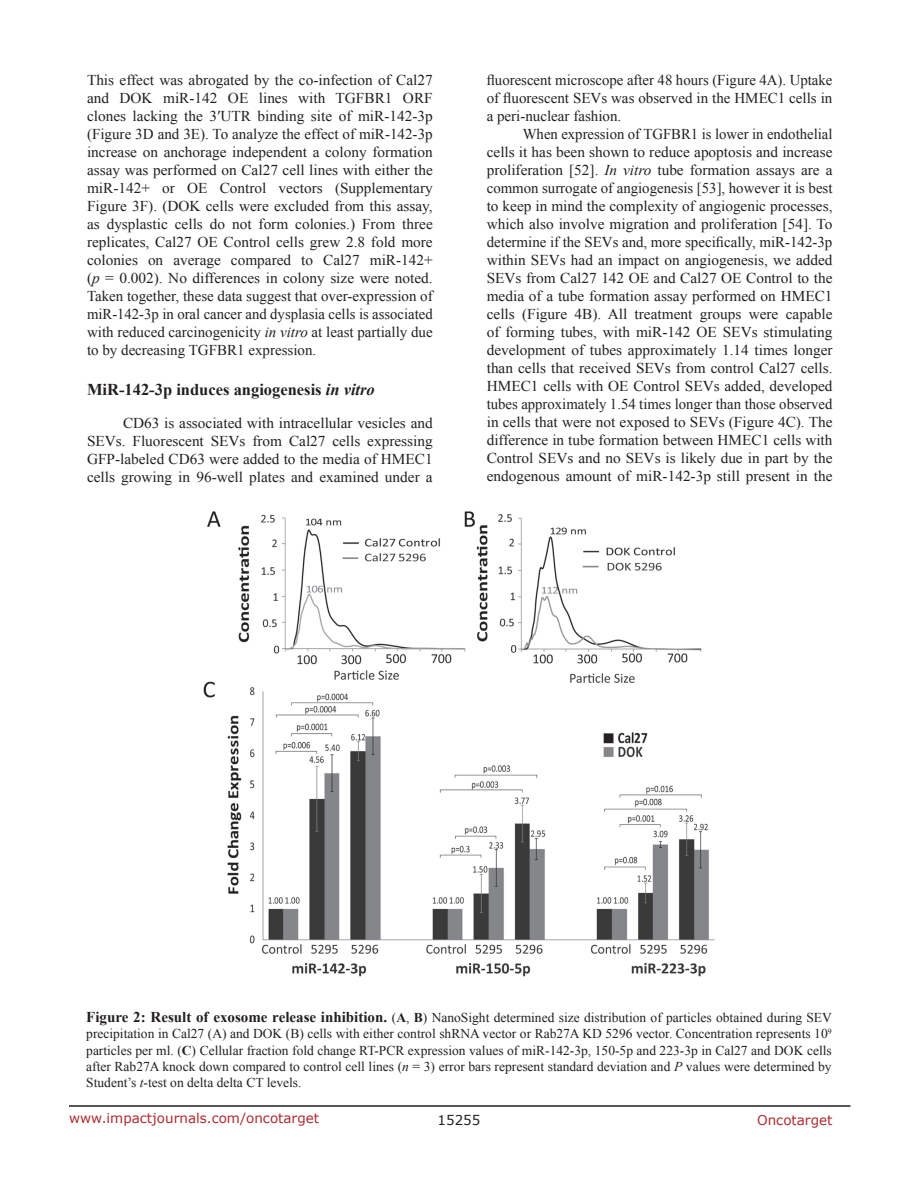
<style>
.page{position:relative;width:918px;height:1188px;background:#fff}
.page>*{position:absolute;margin:0;border:0;box-sizing:border-box;transform-origin:0 0}
.SubHeading_middle{font:700 16.5px "Times New Roman";color:#231f20}
.BodyText{font:15px/18px "Times New Roman";color:#231f20;text-align:justify}
.FigureText{font:13.5px/16.2px "Times New Roman";color:#231f20;text-align:justify}
.t1{font:13.5px "Verdana";color:#ac2b31}
.t2{font:13.5px "Verdana";color:#231f20}
.s1{font-style:italic}
.s2{font-weight:700;font-size:15px}
.s3{font-weight:700}
</style>
<div class="page">
<hr style="left:69px;top:1105px;width:781px;height:2px;background:#231f20">
<img style="left:204px;top:511px;width:510px;height:466px">
<p class="BodyText" style="left:87px;top:71px;width:347px">This effect was abrogated by the co-infection of Cal27 and DOK miR-142 OE lines with TGFBR1 ORF clones lacking the 3′UTR binding site of miR-142-3p (Figure 3D and 3E). To analyze the effect of miR-142-3p increase on anchorage independent a colony formation assay was performed on Cal27 cell lines with either the miR-142+ or OE Control vectors (Supplementary Figure 3F). (DOK cells were excluded from this assay, as dysplastic cells do not form colonies.) From three replicates, Cal27 OE Control cells grew 2.8 fold more colonies on average compared to Cal27 miR-142+ (<span class="s1">p</span> = 0.002). No differences in colony size were noted.<br>Taken together, these data suggest that over-expression of miR-142-3p in oral cancer and dysplasia cells is associated with reduced carcinogenicity <span class="s1">in vitro</span> at least partially due to by decreasing TGFBR1 expression.</p>
<p class="SubHeading_middle" style="left:87px;top:378px;width:289px">MiR-142-3p induces angiogenesis <span class="s1">in vitro</span></p>
<p class="BodyText" style="left:87px;top:413px;width:347px;text-indent:36px">CD63 is associated with intracellular vesicles and SEVs. Fluorescent SEVs from Cal27 cells expressing GFP-labeled CD63 were added to the media of HMEC1 cells growing in 96-well plates and examined under a</p>
<p class="BodyText" style="left:487px;top:71px;width:347px">fluorescent microscope after 48 hours (Figure 4A). Uptake of fluorescent SEVs was observed in the HMEC1 cells in a peri-nuclear fashion.</p>
<p class="BodyText" style="left:487px;top:125px;width:347px;text-indent:36px">When expression of TGFBR1 is lower in endothelial cells it has been shown to reduce apoptosis and increase proliferation [52]. <span class="s1">In vitro</span> tube formation assays are a common surrogate of angiogenesis [53], however it is best to keep in mind the complexity of angiogenic processes, which also involve migration and proliferation [54]. To determine if the SEVs and, more specifically, miR-142-3p within SEVs had an impact on angiogenesis, we added SEVs from Cal27 142 OE and Cal27 OE Control to the media of a tube formation assay performed on HMEC1 cells (Figure 4B). All treatment groups were capable of forming tubes, with miR-142 OE SEVs stimulating development of tubes approximately 1.14 times longer than cells that received SEVs from control Cal27 cells.<br>HMEC1 cells with OE Control SEVs added, developed tubes approximately 1.54 times longer than those observed in cells that were not exposed to SEVs (Figure 4C). The difference in tube formation between HMEC1 cells with Control SEVs and no SEVs is likely due in part by the endogenous amount of miR-142-3p still present in the</p>
<p class="FigureText" style="left:86px;top:1009px;width:747px"><span class="s2">Figure 2: Result of exosome release inhibition.</span> (<span class="s3">A</span>, <span class="s3">B</span>) NanoSight determined size distribution of particles obtained during SEV precipitation in Cal27 (A) and DOK (B) cells with either control shRNA vector or Rab27A KD 5296 vector. Concentration represents 10<sup>9 </sup>particles per ml. (<span class="s3">C</span>) Cellular fraction fold change RT-PCR expression values of miR-142-3p, 150-5p and 223-3p in Cal27 and DOK cells after Rab27A knock down compared to control cell lines (<span class="s1">n</span> = 3) error bars represent standard deviation and <span class="s1">P</span> values were determined by Student’s <span class="s1">t</span>-test on delta delta CT levels.</p>
<p class="t1" style="left:69px;top:1109px;width:252px">www.impactjournals.com/oncotarget</p>
<p class="t2" style="left:438px;top:1111px;width:44px">15255</p>
<p class="t1" style="left:757px;top:1111px;width:77px">Oncotarget</p>
</div>
